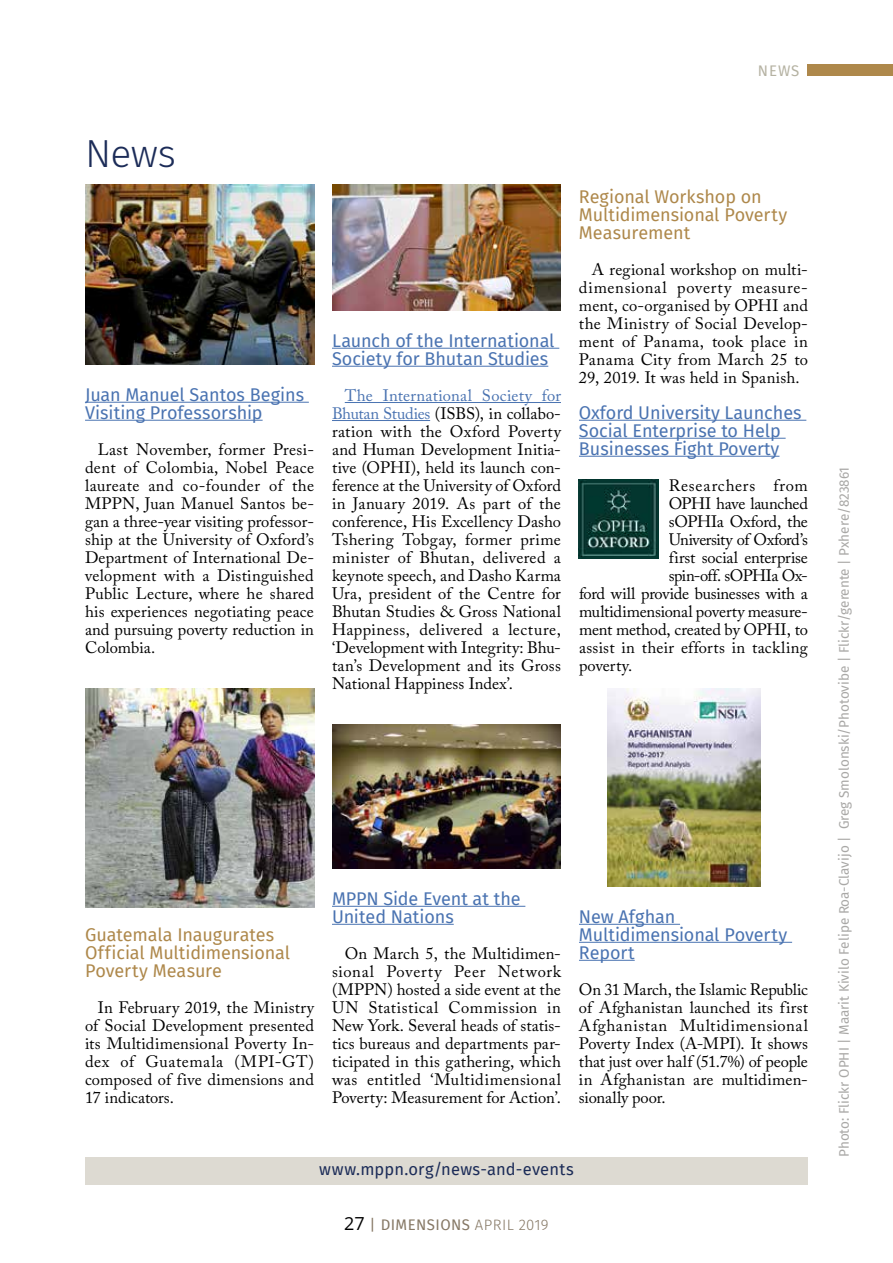
<style>
.page{position:relative;width:893px;height:1263px;background:#fff}
.page>*{position:absolute;margin:0;border:0;box-sizing:border-box;transform-origin:0 0}
.t1{font:300 39px "Fira Sans";color:#1c2c58}
.t2{font:18px/18px "Fira Sans";letter-spacing:-.005em;color:#4a73b1}
.t3{font:18px/18px "Fira Sans";letter-spacing:-.005em;color:#ae884b}
.t4{font:16.5px/18px "Adobe Caslon Pro";color:#000;text-align:justify}
.t5{font:16.5px "Adobe Caslon Pro";letter-spacing:-.03em;color:#000}
.t6{font:16.5px "Adobe Caslon Pro";letter-spacing:-.02em;color:#000}
.t7{font:16.5px "Adobe Caslon Pro";letter-spacing:.02em;color:#000}
.t8{font:16.5px "Fira Sans";letter-spacing:.01em;color:#1c2c58}
.t9{font:16.5px "Adobe Caslon Pro";letter-spacing:.05em;color:#000}
.t10{font:15px "Fira Sans";letter-spacing:.03em;color:#867865}
.t11{font:15px "Fira Sans";color:#b5b2a2}
.t12{font:13.5px "Fira Sans";color:#a9a8a6}
.s1{color:#4a73b1}
.s2{font-family:"Open Sans";font-size:18px;color:#000}
.s3{font-weight:300}
</style>
<div class="page">
<hr style="left:85px;top:402px;width:224px;height:1px;background:#4a73b1">
<hr style="left:85px;top:420px;width:178px;height:1px;background:#4a73b1">
<hr style="left:332px;top:348px;width:227px;height:1px;background:#4a73b1">
<hr style="left:332px;top:366px;width:216px;height:1px;background:#4a73b1">
<hr style="left:345px;top:402px;width:216px;height:1px;background:#4a73b1">
<hr style="left:332px;top:420px;width:98px;height:1px;background:#4a73b1">
<hr style="left:332px;top:906px;width:193px;height:1px;background:#4a73b1">
<hr style="left:332px;top:924px;width:122px;height:1px;background:#4a73b1">
<hr style="left:579px;top:420px;width:227px;height:1px;background:#4a73b1">
<hr style="left:579px;top:438px;width:207px;height:1px;background:#4a73b1">
<hr style="left:579px;top:456px;width:200px;height:1px;background:#4a73b1">
<img style="left:85px;top:185px;width:229px;height:180px">
<img style="left:332px;top:185px;width:229px;height:126px">
<img style="left:85px;top:689px;width:229px;height:219px">
<img style="left:332px;top:725px;width:229px;height:144px">
<img style="left:579px;top:480px;width:79px;height:79px">
<div style="left:808px;top:64px;width:85px;height:12px;background:#ae884b"></div>
<div style="left:85px;top:1157px;width:723px;height:27px;background:#dddad2"></div>
<hr style="left:579px;top:924px;width:101px;height:1px;background:#4a73b1">
<hr style="left:579px;top:942px;width:213px;height:1px;background:#4a73b1">
<hr style="left:579px;top:960px;width:56px;height:1px;background:#4a73b1">
<svg style="left:607px;top:689px;width:1px;height:198px"></svg>
<img style="left:608px;top:689px;width:153px;height:198px">
<p class="t11" style="left:758px;top:59px;width:43px">NEWS</p>
<h1 class="t1" style="left:85px;top:126px;width:92px">News</h1>
<p class="t2" style="left:85px;top:385px;width:221px">Juan Manuel Santos Begins<br>Visiting Professorship</p>
<p class="t4" style="left:85px;top:440px;width:231px;text-indent:13px">Last November, former Presi&shy;dent of Colombia, Nobel Peace laureate and co-founder of the MPPN, Juan Manuel Santos be&shy;gan a three-year visiting professor&shy;ship at the University of Oxford’s Department of International De&shy;velopment with a Distinguished Public Lecture, where he shared his experiences negotiating peace and pursuing poverty reduction in Colombia.</p>
<p class="t2" style="left:332px;top:331px;width:224px">Launch of the International<br>Society for Bhutan Studies</p>
<p class="t4" style="left:332px;top:386px;width:230px;text-indent:13px"><span class="s1">The International Society for Bhutan Studies</span> (ISBS), in collabo&shy;ration with the Oxford Poverty and Human Development Initia&shy;tive (OPHI), held its launch con&shy;ference at the University of Oxford in January 2019. As part of the conference, His Excellency Dasho Tshering Tobgay, former prime minister of Bhutan, delivered a keynote speech, and Dasho Karma Ura, president of the Centre for Bhutan Studies &amp; Gross National Happiness, delivered a lecture, ‘Development with Integrity: Bhu&shy;tan’s Development and its Gross National Happiness Index’.</p>
<p class="t3" style="left:579px;top:187px;width:210px">Regional Workshop on<br>Multidimensional Poverty<br>Measurement</p>
<p class="t4" style="left:579px;top:260px;width:231px;text-indent:13px">A regional workshop on multi&shy;dimensional poverty measure&shy;ment, co-organised by OPHI and the Ministry of Social Develop&shy;ment of Panama, took place in Panama City from March 25 to 29, 2019. It was held in Spanish.</p>
<p class="t2" style="left:579px;top:403px;width:224px">Oxford University Launches<br>Social Enterprise to Help<br>Businesses Fight Poverty</p>
<p class="t9" style="left:669px;top:475px;width:141px">Researchers from</p>
<p class="t6" style="left:669px;top:493px;width:141px">OPHI have launched</p>
<p class="t6" style="left:669px;top:511px;width:141px">sOPHIa Oxford, the</p>
<p class="t5" style="left:669px;top:529px;width:141px">University of Oxford’s</p>
<p class="t4" style="left:669px;top:548px;width:141px">first social enterprise</p>
<p class="t5" style="left:669px;top:565px;width:141px">spin-off. sOPHIa Ox-</p>
<p class="t4" style="left:579px;top:584px;width:230px">ford will provide businesses with a</p>
<p class="t4" style="left:579px;top:602px;width:230px">multidimensional poverty measure-</p>
<p class="t4" style="left:579px;top:620px;width:230px">ment method, created by OPHI, to</p>
<p class="t7" style="left:579px;top:637px;width:230px">assist in their efforts in tackling</p>
<p class="t4" style="left:579px;top:656px;width:55px">poverty.</p>
<p class="t3" style="left:85px;top:925px;width:207px">Guatemala Inaugurates<br>Official Multidimensional<br>Poverty Measure</p>
<p class="t4" style="left:85px;top:998px;width:230px;text-indent:13px">In February 2019, the Ministry of Social Development presented its Multidimensional Poverty In&shy;dex of Guatemala (MPI-GT) composed of five dimensions and 17 indicators.</p>
<p class="t2" style="left:332px;top:889px;width:190px">MPPN Side Event at the<br>United Nations</p>
<p class="t4" style="left:332px;top:944px;width:230px;text-indent:13px">On March 5, the Multidimen&shy;sional Poverty Peer Network (MPPN) hosted a side event at the UN Statistical Commission in New York. Several heads of statis&shy;tics bureaus and departments par&shy;ticipated in this gathering, which was entitled ‘Multidimensional Poverty: Measurement for Action’.</p>
<p class="t2" style="left:579px;top:907px;width:210px">New Afghan<br>Multidimensional Poverty<br>Report</p>
<p class="t4" style="left:579px;top:980px;width:230px">On 31 March, the Islamic Republic of Afghanistan launched its first Afghanistan Multidimensional Poverty Index (A-MPI). It shows that just over half (51.7%) of people in Afghanistan are multidimen&shy;sionally poor.</p>
<p class="t8" style="left:319px;top:1157px;width:256px">www.mppn.org/news-and-events</p>
<p class="t10" style="left:344px;top:1213px;width:206px"><span class="s2">27</span> | DIMENSIONS <span class="s3">APRIL 2019</span></p>
<p class="t12" style="left:834px;top:1157px;width:691px;rotate:-90deg">Photo: Flickr OPHI | Maarit Kivilo Felipe Roa-Clavijo | Greg Smolonski/Photovibe | Flickr/gerente | Pxhere/823861</p>
</div>
